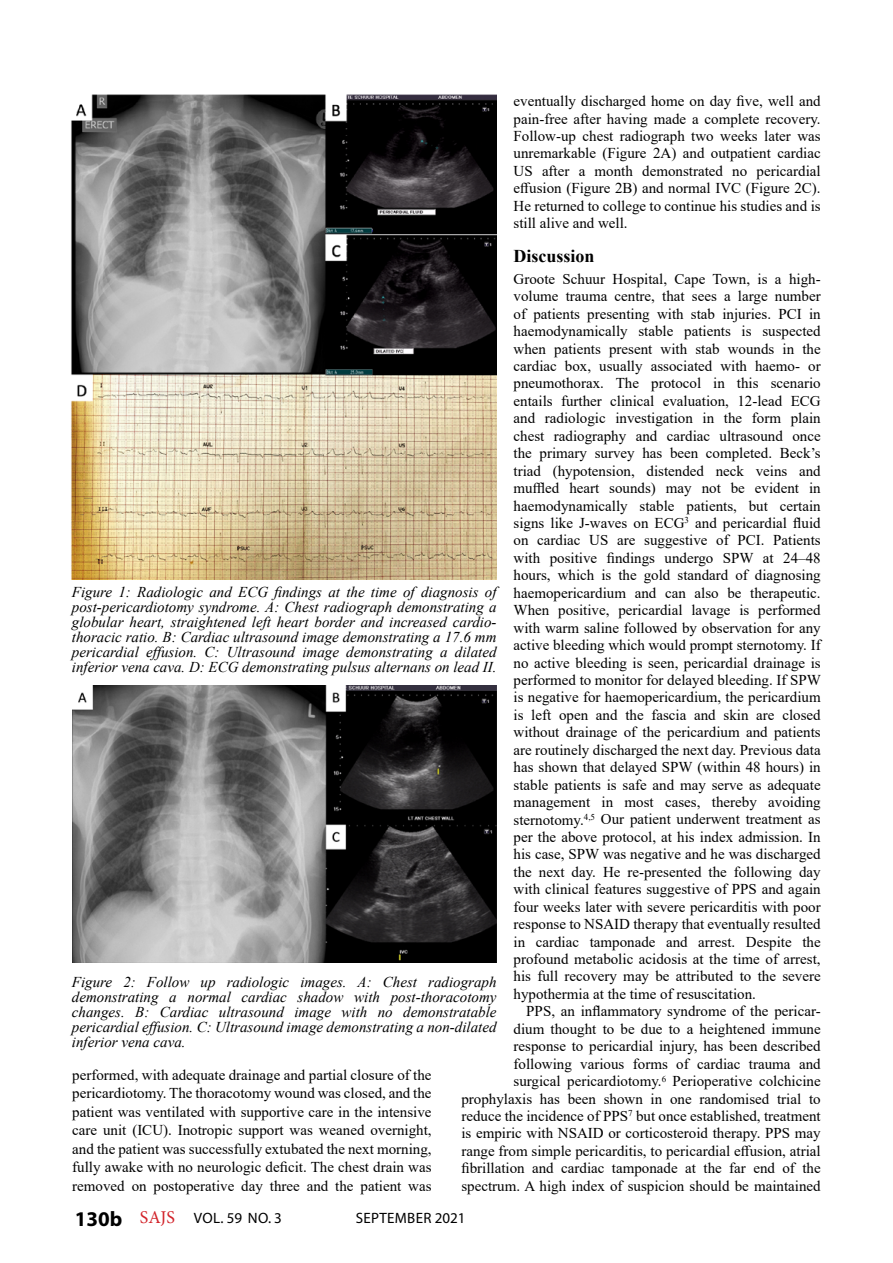
<style>
.page{position:relative;width:893px;height:1263px;background:#fff}
.page>*{position:absolute;margin:0;border:0;box-sizing:border-box;transform-origin:0 0}
.t1{font:700 18px "Times New Roman";color:#000}
.t2{font:15px/17.4px "Times New Roman";color:#000;text-align:justify}
.t3{font:italic 15px/15px "Times New Roman";color:#000;text-align:justify}
.t4{font:15px "Myriad Pro";letter-spacing:.02em;color:#000}
.s1{font-weight:700;font-size:21px}
.s2{font-family:"Minion Pro";font-size:18px;color:#d2232a}
</style>
<div class="page">
<img style="left:72px;top:686px;width:425px;height:276px">
<img style="left:71px;top:94px;width:426px;height:486px">
<p class="t2" style="left:514px;top:92px;width:309px">eventually discharged home on day five, well and pain-free after having made a complete recovery.<br>Follow-up chest radiograph two weeks later was unremarkable (Figure 2A) and outpatient cardiac US after a month demonstrated no pericardial effusion (Figure 2B) and normal IVC (Figure 2C).<br>He returned to college to continue his studies and is still alive and well.</p>
<p class="t1" style="left:514px;top:243px;width:83px">Discussion</p>
<p class="t2" style="left:514px;top:270px;width:309px">Groote Schuur Hospital, Cape Town, is a high&shy;volume trauma centre, that sees a large number of patients presenting with stab injuries. PCI in haemodynamically stable patients is suspected when patients present with stab wounds in the cardiac box, usually associated with haemo- or pneumothorax. The protocol in this scenario entails further clinical evaluation, 12-lead ECG and radiologic investigation in the form plain chest radiography and cardiac ultrasound once the primary survey has been completed. Beck’s triad (hypotension, distended neck veins and muffled heart sounds) may not be evident in haemodynamically stable patients, but certain signs like J-waves on ECG<sup>3</sup> and pericardial fluid on cardiac US are suggestive of PCI. Patients with positive findings undergo SPW at 24–48 hours, which is the gold standard of diagnosing haemopericardium and can also be therapeutic.<br>When positive, pericardial lavage is performed with warm saline followed by observation for any active bleeding which would prompt sternotomy. If no active bleeding is seen, pericardial drainage is performed to monitor for delayed bleeding. If SPW is negative for haemopericardium, the pericardium is left open and the fascia and skin are closed without drainage of the pericardium and patients are routinely discharged the next day. Previous data has shown that delayed SPW (within 48 hours) in stable patients is safe and may serve as adequate management in most cases, thereby avoiding sternotomy.<sup>4,5</sup> Our patient underwent treatment as per the above protocol, at his index admission. In his case, SPW was negative and he was discharged the next day. He re-presented the following day with clinical features suggestive of PPS and again four weeks later with severe pericarditis with poor response to NSAID therapy that eventually resulted in cardiac tamponade and arrest. Despite the profound metabolic acidosis at the time of arrest, his full recovery may be attributed to the severe hypothermia at the time of resuscitation.</p>
<p class="t2" style="left:461px;top:1002px;width:361px;text-align:right">PPS, an inflammatory syndrome of the pericar-<br>dium thought to be due to a heightened immune response to pericardial injury, has been described following various forms of cardiac trauma and<br>surgical pericardiotomy.<sup>6</sup> Perioperative colchicine prophylaxis has been shown in one randomised trial to reduce the incidence of PPS<sup>7</sup> but once established, treatment is empiric with NSAID or corticosteroid therapy. PPS may range from simple pericarditis, to pericardial effusion, atrial fibrillation and cardiac tamponade at the far end of the spectrum. A high index of suspicion should be maintained</p>
<p class="t3" style="left:72px;top:584px;width:426px">Figure 1: Radiologic and ECG findings at the time of diagnosis of post-pericardiotomy syndrome. A: Chest radiograph demonstrating a globular heart, straightened left heart border and increased cardio&shy;thoracic ratio. B: Cardiac ultrasound image demonstrating a 17.6 mm pericardial effusion. C: Ultrasound image demonstrating a dilated inferior vena cava. D: ECG demonstrating pulsus alternans on lead II.</p>
<p class="t3" style="left:72px;top:974px;width:426px">Figure 2: Follow up radiologic images. A: Chest radiograph demonstrating a normal cardiac shadow with post-thoracotomy changes. B: Cardiac ultrasound image with no demonstratable pericardial effusion. C: Ultrasound image demonstrating a non-dilated inferior vena cava.</p>
<p class="t2" style="left:72px;top:1065px;width:361px;line-height:18.5px">performed, with adequate drainage and partial closure of the pericardiotomy. The thoracotomy wound was closed, and the patient was ventilated with supportive care in the intensive care unit (ICU). Inotropic support was weaned overnight, and the patient was successfully extubated the next morning, fully awake with no neurologic deficit. The chest drain was removed on postoperative day three and the patient was</p>
<p class="t4" style="left:75px;top:1208px;width:209px"><span class="s1">130b</span> <span class="s2">SAJS</span> VOL. 59 NO. 3</p>
<p class="t4" style="left:356px;top:1208px;width:111px">SEPTEMBER 2021</p>
</div>
